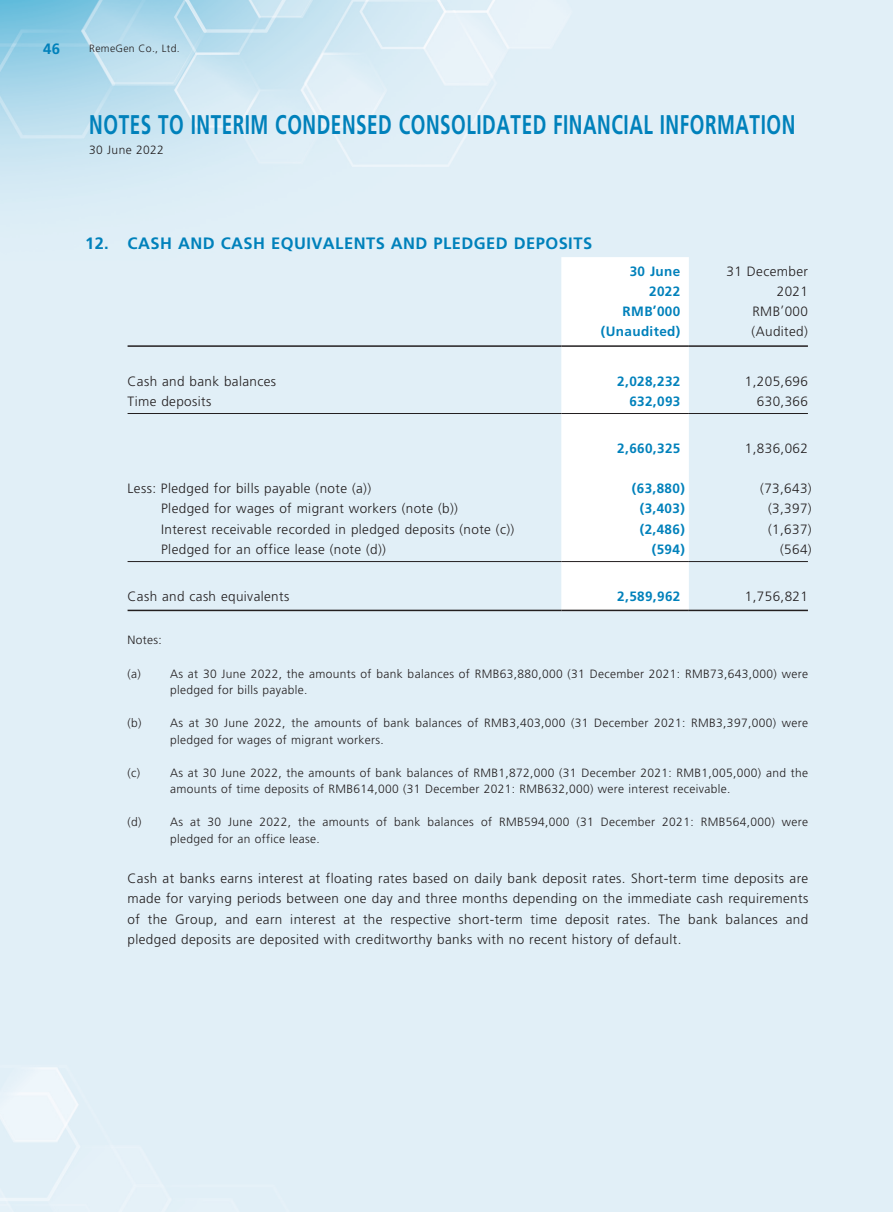
<style>
.page{position:relative;width:893px;height:1212px;background:#e1eff7}
.page>*{position:absolute;margin:0;border:0;box-sizing:border-box;transform-origin:0 0}
.t1{font:700 27px "Frutiger LT Std";letter-spacing:.03em;color:#0081bb;scale:.7 1}
.t2{font:700 16.5px "Frutiger LT Std";letter-spacing:.03em;color:#0081bb}
.t3{font:700 15px "Frutiger LT Std";color:#0081bb}
.t4{font:300 13.5px/20.2px "Frutiger LT Std";letter-spacing:.03em;color:#231f20;text-align:right}
.t5{font:700 13.5px/20.2px "Frutiger LT Std";letter-spacing:.03em;color:#0081bb;text-align:right}
.t6{font:300 12px/16.5px "Frutiger LT Std";letter-spacing:.03em;color:#231f20}
.t7{font:300 10.5px "Frutiger LT Std";letter-spacing:.03em;color:#231f20}
</style>
<div class="page">
<svg style="left:561px;top:257px;width:128px;height:353px"></svg>
<hr style="left:128px;top:345px;width:433px;height:2px;background:#231f20">
<hr style="left:561px;top:345px;width:128px;height:2px;background:#231f20">
<hr style="left:689px;top:345px;width:119px;height:2px;background:#231f20">
<hr style="left:128px;top:413px;width:433px;height:1px;background:#231f20">
<hr style="left:561px;top:413px;width:128px;height:1px;background:#231f20">
<hr style="left:689px;top:413px;width:119px;height:1px;background:#231f20">
<hr style="left:128px;top:561px;width:433px;height:1px;background:#231f20">
<hr style="left:561px;top:561px;width:128px;height:1px;background:#231f20">
<hr style="left:689px;top:561px;width:119px;height:1px;background:#231f20">
<hr style="left:128px;top:610px;width:433px;height:1px;background:#231f20">
<hr style="left:561px;top:610px;width:128px;height:1px;background:#231f20">
<hr style="left:689px;top:610px;width:119px;height:1px;background:#231f20">
<p class="t3" style="left:43px;top:40px;width:19px">46</p>
<p class="t7" style="left:89px;top:43px;width:92px">RemeGen Co., Ltd.</p>
<h1 class="t1" style="left:89px;top:109px;width:1010px">NOTES TO INTERIM CONDENSED CONSOLIDATED FINANCIAL INFORMATION</h1>
<p class="t6" style="left:89px;top:142px;width:76px">30 June 2022</p>
<p class="t2" style="left:85px;top:233px;width:509px">12. CASH AND CASH EQUIVALENTS AND PLEDGED DEPOSITS</p>
<p class="t5" style="left:630px;top:261px;width:52px">30 June<br>2022</p>
<p class="t4" style="left:726px;top:261px;width:83px">31 December<br>2021</p>
<p class="t5" style="left:623px;top:301px;width:59px">RMB’000</p>
<p class="t4" style="left:752px;top:302px;width:57px">RMB’000</p>
<p class="t5" style="left:601px;top:322px;width:81px">(Unaudited)</p>
<p class="t4" style="left:752px;top:322px;width:58px">(Audited)</p>
<p class="t4" style="left:128px;top:371px;width:150px">Cash and bank balances</p>
<p class="t5" style="left:617px;top:371px;width:65px">2,028,232</p>
<p class="t4" style="left:745px;top:371px;width:65px">1,205,696</p>
<p class="t4" style="left:128px;top:391px;width:85px">Time deposits</p>
<p class="t5" style="left:629px;top:391px;width:53px">632,093</p>
<p class="t4" style="left:757px;top:391px;width:53px">630,366</p>
<p class="t5" style="left:617px;top:438px;width:65px">2,660,325</p>
<p class="t4" style="left:745px;top:438px;width:65px">1,836,062</p>
<p class="t4" style="left:128px;top:479px;width:245px">Less: Pledged for bills payable (note (a))</p>
<p class="t5" style="left:632px;top:478px;width:54px">(63,880)</p>
<p class="t4" style="left:760px;top:479px;width:53px">(73,643)</p>
<p class="t4" style="left:161px;top:499px;width:298px">Pledged for wages of migrant workers (note (b))</p>
<p class="t5" style="left:640px;top:499px;width:47px">(3,403)</p>
<p class="t4" style="left:768px;top:499px;width:45px">(3,397)</p>
<p class="t4" style="left:161px;top:519px;width:355px">Interest receivable recorded in pledged deposits (note (c))</p>
<p class="t5" style="left:640px;top:519px;width:47px">(2,486)</p>
<p class="t4" style="left:768px;top:519px;width:45px">(1,637)</p>
<p class="t4" style="left:161px;top:539px;width:226px">Pledged for an office lease (note (d))</p>
<p class="t5" style="left:652px;top:539px;width:35px">(594)</p>
<p class="t4" style="left:780px;top:539px;width:33px">(564)</p>
<p class="t4" style="left:128px;top:586px;width:163px">Cash and cash equivalents</p>
<p class="t5" style="left:617px;top:586px;width:65px">2,589,962</p>
<p class="t4" style="left:745px;top:586px;width:65px">1,756,821</p>
<p class="t6" style="left:128px;top:632px;width:36px">Notes:</p>
<p class="t6" style="left:128px;top:665px;width:15px">(a)</p>
<p class="t6" style="left:170px;top:665px;width:639px">As at 30 June 2022, the amounts of bank balances of RMB63,880,000 (31 December 2021: RMB73,643,000) were pledged for bills payable.</p>
<p class="t6" style="left:170px;top:715px;width:639px;text-indent:-43px">(b) As at 30 June 2022, the amounts of bank balances of RMB3,403,000 (31 December 2021: RMB3,397,000) were pledged for wages of migrant workers.</p>
<p class="t6" style="left:128px;top:764px;width:14px">(c)</p>
<p class="t6" style="left:170px;top:764px;width:639px">As at 30 June 2022, the amounts of bank balances of RMB1,872,000 (31 December 2021: RMB1,005,000) and the amounts of time deposits of RMB614,000 (31 December 2021: RMB632,000) were interest receivable.</p>
<p class="t6" style="left:170px;top:814px;width:640px;text-indent:-43px">(d) As at 30 June 2022, the amounts of bank balances of RMB594,000 (31 December 2021: RMB564,000) were pledged for an office lease.</p>
<p class="t4" style="left:128px;top:868px;width:682px;text-align:justify">Cash at banks earns interest at floating rates based on daily bank deposit rates. Short-term time deposits are made for varying periods between one day and three months depending on the immediate cash requirements of the Group, and earn interest at the respective short-term time deposit rates. The bank balances and pledged deposits are deposited with creditworthy banks with no recent history of default.</p>
</div>
